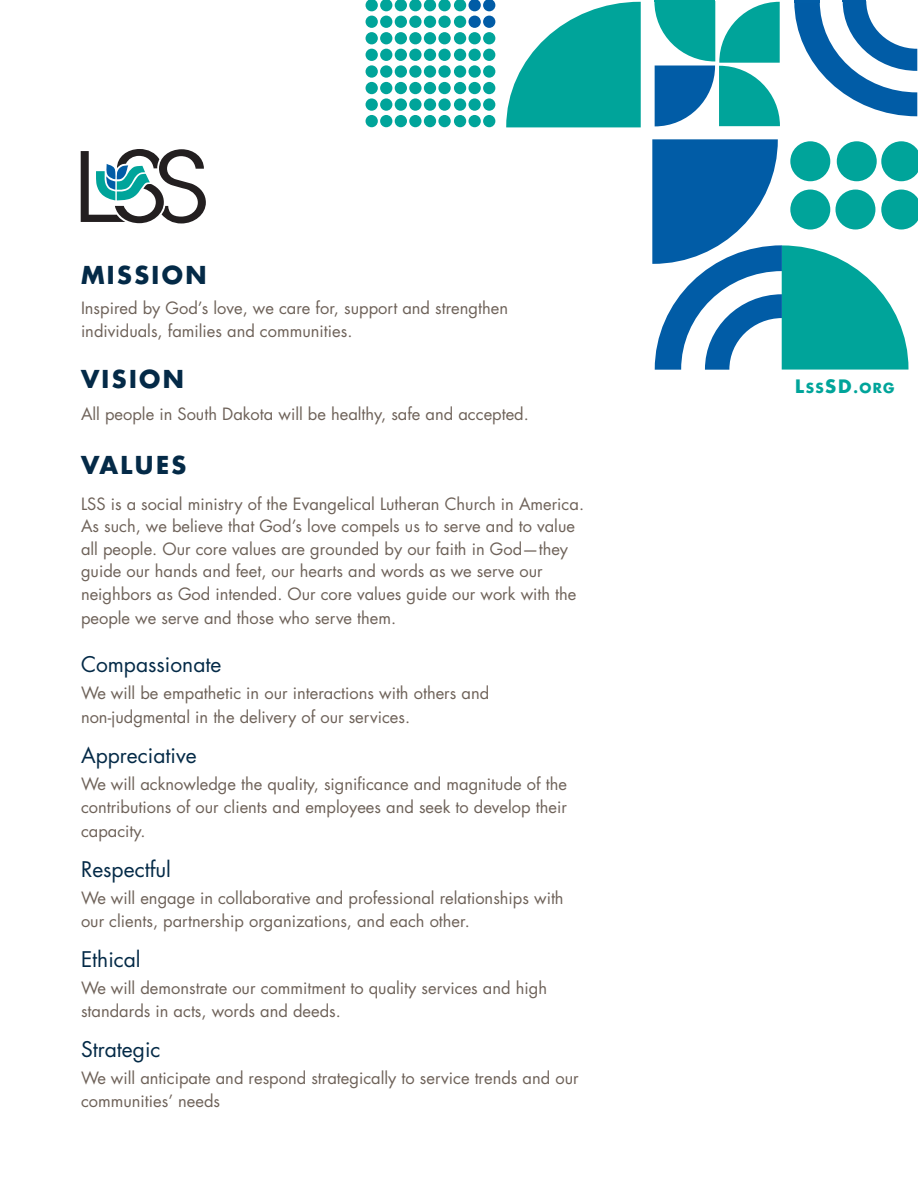
<style>
.page{position:relative;width:918px;height:1188px;background:#fff}
.page>*{position:absolute;margin:0;border:0;box-sizing:border-box;transform-origin:0 0}
.t1{font:700 24px "Futura Std";letter-spacing:.1em;color:#042a47}
.t2{font:21px "Futura Std";color:#042a47}
.t3{font:16.5px/22.5px "Futura Std";color:#6e6259}
.t4{font:700 13.5px "Futura Std";color:#00a49a}
.s1{font-size:18px}
</style>
<div class="page">
<svg style="left:81px;top:149px;width:125px;height:74px"></svg>
<svg style="left:438px;top:65px;width:13px;height:13px"></svg>
<div style="left:438px;top:82px;width:13px;height:12px;background:#00a49a;border-radius:50%"></div>
<svg style="left:438px;top:98px;width:13px;height:13px"></svg>
<div style="left:438px;top:115px;width:13px;height:12px;background:#00a49a;border-radius:50%"></div>
<div style="left:424px;top:65px;width:12px;height:13px;background:#00a49a;border-radius:50%"></div>
<div style="left:424px;top:82px;width:12px;height:12px;background:#00a49a;border-radius:50%"></div>
<div style="left:424px;top:98px;width:12px;height:13px;background:#00a49a;border-radius:50%"></div>
<div style="left:424px;top:115px;width:12px;height:12px;background:#00a49a;border-radius:50%"></div>
<svg style="left:409px;top:65px;width:13px;height:13px"></svg>
<div style="left:409px;top:82px;width:13px;height:12px;background:#00a49a;border-radius:50%"></div>
<svg style="left:409px;top:98px;width:13px;height:13px"></svg>
<div style="left:409px;top:115px;width:13px;height:12px;background:#00a49a;border-radius:50%"></div>
<div style="left:438px;top:16px;width:13px;height:12px;background:#00a49a;border-radius:50%"></div>
<div style="left:438px;top:32px;width:13px;height:12px;background:#00a49a;border-radius:50%"></div>
<div style="left:438px;top:49px;width:13px;height:12px;background:#00a49a;border-radius:50%"></div>
<div style="left:424px;top:16px;width:12px;height:12px;background:#00a49a;border-radius:50%"></div>
<div style="left:424px;top:32px;width:12px;height:12px;background:#00a49a;border-radius:50%"></div>
<div style="left:424px;top:49px;width:12px;height:12px;background:#00a49a;border-radius:50%"></div>
<div style="left:409px;top:16px;width:13px;height:12px;background:#00a49a;border-radius:50%"></div>
<div style="left:409px;top:32px;width:13px;height:12px;background:#00a49a;border-radius:50%"></div>
<div style="left:409px;top:49px;width:13px;height:12px;background:#00a49a;border-radius:50%"></div>
<div style="left:395px;top:65px;width:12px;height:13px;background:#00a49a;border-radius:50%"></div>
<div style="left:395px;top:82px;width:12px;height:12px;background:#00a49a;border-radius:50%"></div>
<div style="left:395px;top:98px;width:12px;height:13px;background:#00a49a;border-radius:50%"></div>
<div style="left:395px;top:115px;width:12px;height:12px;background:#00a49a;border-radius:50%"></div>
<div style="left:380px;top:65px;width:12px;height:13px;background:#00a49a;border-radius:50%"></div>
<div style="left:380px;top:82px;width:12px;height:12px;background:#00a49a;border-radius:50%"></div>
<div style="left:380px;top:98px;width:12px;height:13px;background:#00a49a;border-radius:50%"></div>
<div style="left:380px;top:115px;width:12px;height:12px;background:#00a49a;border-radius:50%"></div>
<div style="left:366px;top:65px;width:12px;height:13px;background:#00a49a;border-radius:50%"></div>
<div style="left:366px;top:82px;width:12px;height:12px;background:#00a49a;border-radius:50%"></div>
<div style="left:366px;top:98px;width:12px;height:13px;background:#00a49a;border-radius:50%"></div>
<div style="left:366px;top:115px;width:12px;height:12px;background:#00a49a;border-radius:50%"></div>
<div style="left:395px;top:16px;width:12px;height:12px;background:#00a49a;border-radius:50%"></div>
<div style="left:395px;top:32px;width:12px;height:12px;background:#00a49a;border-radius:50%"></div>
<div style="left:395px;top:49px;width:12px;height:12px;background:#00a49a;border-radius:50%"></div>
<div style="left:380px;top:16px;width:12px;height:12px;background:#00a49a;border-radius:50%"></div>
<div style="left:380px;top:32px;width:12px;height:12px;background:#00a49a;border-radius:50%"></div>
<div style="left:380px;top:49px;width:12px;height:12px;background:#00a49a;border-radius:50%"></div>
<div style="left:366px;top:16px;width:12px;height:12px;background:#00a49a;border-radius:50%"></div>
<div style="left:366px;top:32px;width:12px;height:12px;background:#00a49a;border-radius:50%"></div>
<div style="left:366px;top:49px;width:12px;height:12px;background:#00a49a;border-radius:50%"></div>
<div style="left:483px;top:65px;width:12px;height:13px;background:#00a49a;border-radius:50%"></div>
<div style="left:483px;top:82px;width:12px;height:12px;background:#00a49a;border-radius:50%"></div>
<div style="left:483px;top:98px;width:12px;height:13px;background:#00a49a;border-radius:50%"></div>
<div style="left:483px;top:115px;width:12px;height:12px;background:#00a49a;border-radius:50%"></div>
<div style="left:469px;top:65px;width:12px;height:13px;background:#00a49a;border-radius:50%"></div>
<div style="left:469px;top:82px;width:12px;height:12px;background:#00a49a;border-radius:50%"></div>
<div style="left:469px;top:98px;width:12px;height:13px;background:#00a49a;border-radius:50%"></div>
<div style="left:469px;top:115px;width:12px;height:12px;background:#00a49a;border-radius:50%"></div>
<div style="left:454px;top:65px;width:12px;height:13px;background:#00a49a;border-radius:50%"></div>
<div style="left:454px;top:82px;width:12px;height:12px;background:#00a49a;border-radius:50%"></div>
<div style="left:454px;top:98px;width:12px;height:13px;background:#00a49a;border-radius:50%"></div>
<div style="left:454px;top:115px;width:12px;height:12px;background:#00a49a;border-radius:50%"></div>
<div style="left:483px;top:16px;width:12px;height:12px;background:#015ca6;border-radius:50%"></div>
<div style="left:483px;top:32px;width:12px;height:12px;background:#00a49a;border-radius:50%"></div>
<div style="left:483px;top:49px;width:12px;height:12px;background:#00a49a;border-radius:50%"></div>
<div style="left:469px;top:16px;width:12px;height:12px;background:#015ca6;border-radius:50%"></div>
<div style="left:469px;top:32px;width:12px;height:12px;background:#00a49a;border-radius:50%"></div>
<div style="left:469px;top:49px;width:12px;height:12px;background:#00a49a;border-radius:50%"></div>
<svg style="left:366px;top:0;width:129px;height:11px"></svg>
<div style="left:454px;top:16px;width:12px;height:12px;background:#00a49a;border-radius:50%"></div>
<div style="left:454px;top:32px;width:12px;height:12px;background:#00a49a;border-radius:50%"></div>
<div style="left:454px;top:49px;width:12px;height:12px;background:#00a49a;border-radius:50%"></div>
<svg style="left:506px;top:2px;width:135px;height:125px"></svg>
<svg style="left:654px;top:1px;width:126px;height:125px"></svg>
<svg style="left:652px;top:139px;width:266px;height:231px"></svg>
<div style="left:835px;top:190px;width:40px;height:40px;background:#00a49a;border-radius:50%"></div>
<svg style="left:794px;top:1px;width:123px;height:115px"></svg>
<hr style="left:794px;top:0;width:26px;height:2px;background:#015da7">
<hr style="left:843px;top:0;width:23px;height:2px;background:#015ca6">
<hr style="left:654px;top:0;width:61px;height:2px;background:#00a49a">
<p class="t1" style="left:81px;top:259px;width:127px">MISSION</p>
<p class="t3" style="left:81px;top:297px;width:429px">Inspired by God’s love, we care for, support and strengthen individuals, families and communities.</p>
<p class="t1" style="left:81px;top:363px;width:105px">VISION</p>
<p class="t3" style="left:81px;top:403px;width:449px">All people in South Dakota will be healthy, safe and accepted.</p>
<p class="t1" style="left:81px;top:450px;width:107px">VALUES</p>
<p class="t3" style="left:81px;top:493px;width:505px">LSS is a social ministry of the Evangelical Lutheran Church in America.<br>As such, we believe that God’s love compels us to serve and to value all people. Our core values are grounded by our faith in God—they guide our hands and feet, our hearts and words as we serve our neighbors as God intended. Our core values guide our work with the</p>
<p class="t3" style="left:81px;top:607px;width:317px">people we serve and those who serve them.</p>
<p class="t2" style="left:81px;top:651px;width:142px">Compassionate</p>
<p class="t3" style="left:81px;top:682px;width:410px">We will be empathetic in our interactions with others and</p>
<p class="t3" style="left:81px;top:706px;width:331px">non-judgmental in the delivery of our services.</p>
<p class="t2" style="left:81px;top:742px;width:117px">Appreciative</p>
<p class="t3" style="left:81px;top:773px;width:488px">We will acknowledge the quality, significance and magnitude of the</p>
<p class="t3" style="left:81px;top:795px;width:487px;line-height:24px">contributions of our clients and employees and seek to develop their capacity.</p>
<p class="t2" style="left:81px;top:856px;width:91px">Respectful</p>
<p class="t3" style="left:81px;top:887px;width:484px">We will engage in collaborative and professional relationships with our clients, partnership organizations, and each other.</p>
<p class="t2" style="left:81px;top:946px;width:61px">Ethical</p>
<p class="t3" style="left:81px;top:977px;width:468px">We will demonstrate our commitment to quality services and high</p>
<p class="t3" style="left:81px;top:1000px;width:261px">standards in acts, words and deeds.</p>
<p class="t2" style="left:81px;top:1036px;width:81px">Strategic</p>
<p class="t3" style="left:81px;top:1067px;width:499px">We will anticipate and respond strategically to service trends and our</p>
<p class="t3" style="left:81px;top:1090px;width:141px">communities’ needs</p>
<p class="t4" style="left:795px;top:379px;width:101px"><span class="s1">L</span>SS<span class="s1">SD</span>.ORG</p>
</div>
